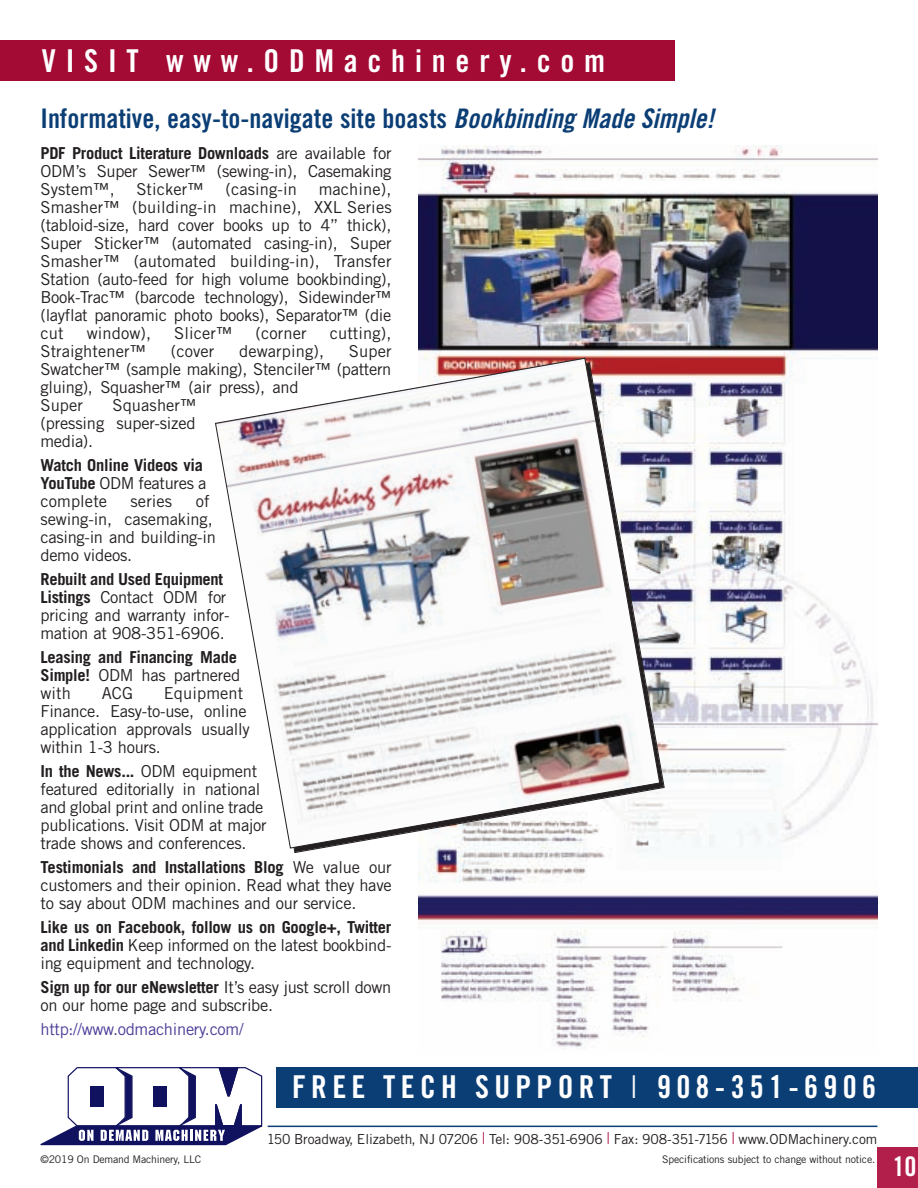
<style>
.page{position:relative;width:918px;height:1188px;background:#fff}
.page>*{position:absolute;margin:0;border:0;box-sizing:border-box;transform-origin:0 0}
.t1{font:31.5px "Trade Gothic Bold Cond Twenty";letter-spacing:.17em;color:#fff}
.t2{font:31.5px "Trade Gothic Bold Cond Twenty";letter-spacing:.31em;color:#fff}
.t3{font:27px "Trade Gothic Bold Cond Twenty";color:#0b3e75}
.t4{font:27px "Trade Gothic Bold Cond Twenty";color:#fff}
.t5{font:16.5px/18px "Trade Gothic";letter-spacing:-.02em;color:#231f20}
.t6{font:700 16.5px/18px "Trade Gothic";letter-spacing:-.015em;color:#231f20}
.t7{font:16.5px "Trade Gothic";letter-spacing:.005em;color:#231f20}
.t8{font:16.5px "Trade Gothic";letter-spacing:-.02em;color:#4d3c98}
.t9{font:13.8px "Trade Gothic";letter-spacing:-.005em;color:#231f20}
.t10{font:10.5px "Trade Gothic";letter-spacing:-.02em;color:#231f20}
.s1{font-family:"Trade Gothic Bold Cond Twenty Obl"}
.s2{font-weight:700}
.s3{font-weight:400}
.s4{font-family:"Trade Gothic";font-weight:300}
.s5{font-weight:300;font-size:16.5px;color:#b31f4b}
</style>
<div class="page">
<img style="left:418px;top:146px;width:459px;height:903px">
<img style="left:215px;top:357px;width:446px;height:492px">
<div style="left:0;top:40px;width:675px;height:41px;background:#a30a34"></div>
<div style="left:878px;top:1148px;width:40px;height:40px;background:#b31f4b"></div>
<div style="left:276px;top:1067px;width:642px;height:41px;background:#0b3e75"></div>
<hr style="left:268px;top:1126px;width:610px;height:1px;background:#0b3e75">
<svg style="left:40px;top:1067px;width:222px;height:78px"></svg>
<h1 class="t2" style="left:42px;top:49px;width:565px">VISIT www.ODMachinery.com</h1>
<h2 class="t3" style="left:41px;top:108px;width:675px">Informative, easy-to-navigate site boasts <span class="s1">Bookbinding Made Simple!</span></h2>
<p class="t5" style="left:40px;top:146px;width:353px;text-align:justify"><span class="s2">PDF Product Literature Downloads</span> are available for ODM’s Super Sewer™ (sewing-in), Casemaking System™,</p>
<p class="t5" style="left:40px;top:182px;width:353px;text-align:justify;text-indent:278px">machine), Smasher™ (building-in machine), XXL Series (tabloid-size, hard cover books up to 4” thick), Super Sticker™ (automated casing-in), Super Smasher™ (automated building-in), Transfer Station (auto-feed for high volume bookbinding), Book-Trac™ (barcode technology), Sidewinder™ (layflat panoramic photo books), Separator™ (die cut</p>
<p class="t7" style="left:136px;top:183px;width:69px">Sticker™</p>
<p class="t7" style="left:226px;top:183px;width:73px">(casing-in</p>
<p class="t5" style="left:87px;top:326px;width:66px">window),</p>
<p class="t5" style="left:174px;top:326px;width:60px">Slicer™</p>
<p class="t5" style="left:256px;top:326px;width:53px">(corner</p>
<p class="t7" style="left:330px;top:327px;width:63px">cutting),</p>
<p class="t7" style="left:40px;top:345px;width:107px">Straightener™</p>
<p class="t5" style="left:171px;top:344px;width:45px">(cover</p>
<p class="t7" style="left:239px;top:345px;width:86px">dewarping),</p>
<p class="t5" style="left:40px;top:344px;width:353px;text-indent:308px">Super<br>Swatcher™ (sample making), Stenciler™ (pattern gluing), Squasher™ (air press), and<br>Super</p>
<p class="t5" style="left:40px;top:398px;width:158px;text-align:justify;text-indent:72px">Squasher™ (pressing super-sized media).</p>
<p class="t6" style="left:40px;top:458px;width:167px">Watch Online Videos via<br>YouTube <span class="s3">ODM features a complete</span></p>
<p class="t5" style="left:40px;top:494px;width:177px;text-indent:155px">of sewing-in, casemaking, casing-in and building-in demo videos.</p>
<p class="t5" style="left:40px;top:572px;width:191px"><span class="s2">Rebuilt and Used Equipment<br>Listings</span> Contact ODM for pricing and warranty infor&shy;mation at 908-351-6906.</p>
<p class="t6" style="left:40px;top:650px;width:201px">Leasing and Financing Made<br>Simple! <span class="s3">ODM has partnered with</span></p>
<p class="t5" style="left:131px;top:494px;width:43px">series</p>
<p class="t5" style="left:40px;top:686px;width:211px;text-indent:123px">Equipment<br>Finance. Easy-to-use, online application approvals usually within 1-3 hours.</p>
<p class="t5" style="left:40px;top:764px;width:228px"><span class="s2">In the News...</span> ODM equipment featured editorially in national and global print and online trade publications. Visit ODM at major trade shows and conferences.</p>
<p class="t5" style="left:40px;top:860px;width:353px;text-align:justify"><span class="s2">Testimonials and Installations Blog</span> We value our customers and their opinion. Read what they have to say about ODM machines and our service.</p>
<p class="t5" style="left:40px;top:920px;width:353px;text-align:justify"><span class="s2">Like us on Facebook, follow us on Google+, Twitter and Linkedin</span> Keep informed on the latest bookbind&shy;ing equipment and technology.</p>
<p class="t5" style="left:40px;top:980px;width:352px"><span class="s2">Sign up for our eNewsletter</span> It’s easy just scroll down on our home page and subscribe.</p>
<p class="t8" style="left:40px;top:1023px;width:205px">http://www.odmachinery.com/</p>
<p class="t5" style="left:102px;top:686px;width:33px">ACG</p>
<h1 class="t1" style="left:292px;top:1075px;width:586px">FREE TECH SUPPORT <span class="s4">l</span> 908-351-6906</h1>
<p class="t9" style="left:267px;top:1135px;width:612px">150 Broadway, Elizabeth, NJ 07206 <span class="s5">l</span> Tel: 908-351-6906 <span class="s5">l</span> Fax: 908-351-7156 <span class="s5">l</span> www.ODMachinery.com</p>
<p class="t10" style="left:40px;top:1156px;width:162px">©2019 On Demand Machinery, LLC</p>
<p class="t10" style="left:662px;top:1156px;width:215px">Specifications subject to change without notice.</p>
<h2 class="t4" style="left:893px;top:1156px;width:25px">10</h2>
</div>
